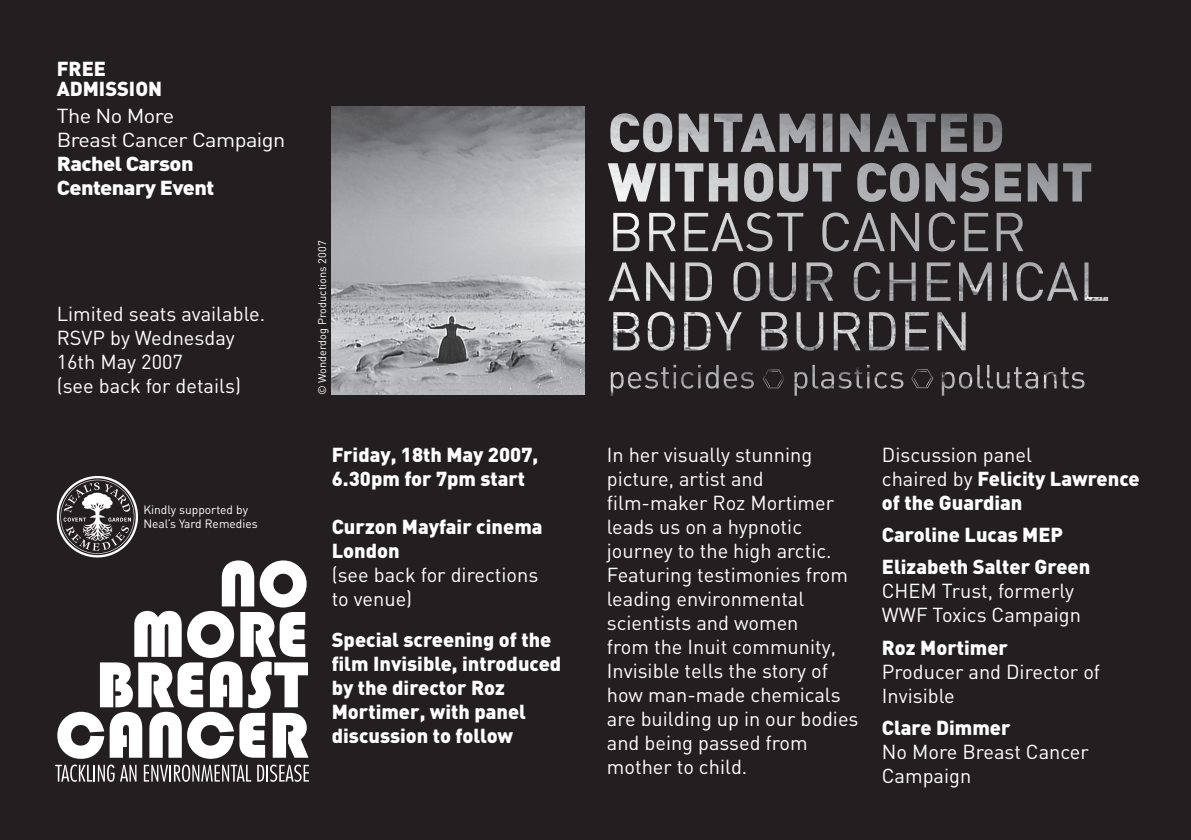
<style>
.page{position:relative;width:1191px;height:840px;background:#fff}
.page>*{position:absolute;margin:0;border:0;box-sizing:border-box;transform-origin:0 0}
.t1{font:20px/24px "DIN";color:#fff}
.t2{font:900 20px/24px "DIN";color:#fff}
.t3{font:20px/24px "DIN";letter-spacing:-.025em;color:#fff;scale:1.09 1}
.t4{font:900 20px/24px "DIN";letter-spacing:-.025em;color:#fff;scale:1.09 1}
.t5{font:12px/14.4px "DIN";color:#fff}
.t6{font:11px "DIN";color:#fff}
.s1{font-weight:900}
</style>
<div class="page">
<div style="left:0;top:0;width:1191px;height:839px;background:#231f20"></div>
<img style="left:332px;top:107px;width:252px;height:287px">
<svg style="left:57px;top:560px;width:251px;height:198px"></svg>
<svg style="left:55px;top:764px;width:81px;height:17px"></svg>
<svg style="left:144px;top:764px;width:107px;height:17px"></svg>
<svg style="left:257px;top:764px;width:52px;height:17px"></svg>
<img style="left:57px;top:475px;width:81px;height:82px">
<p class="t2" style="left:57px;top:56px;width:51px">FREE</p>
<p class="t2" style="left:57px;top:76px;width:107px">ADMISSION</p>
<p class="t3" style="left:57px;top:103px;width:211px">The No More<br>Breast Cancer Campaign</p>
<p class="t4" style="left:57px;top:151px;width:146px">Rachel Carson<br>Centenary Event</p>
<p class="t1" style="left:57px;top:301px;width:210px">Limited seats available.</p>
<p class="t1" style="left:57px;top:325px;width:186px">RSVP by Wednesday<br>16th May 2007<br>(see back for details)</p>
<p class="t5" style="left:143px;top:502px;width:116px">Kindly supported by<br>Neal’s Yard Remedies</p>
<p class="t6" style="left:315px;top:395px;width:156px;rotate:-90deg">© Wonderdog Productions 2007</p>
<p class="t2" style="left:332px;top:441px;width:208px">Friday, 18th May 2007,<br>6.30pm for 7pm start</p>
<p class="t2" style="left:332px;top:513px;width:212px">Curzon Mayfair cinema</p>
<p class="t1" style="left:332px;top:538px;width:208px"><span class="s1">London<br></span>(see back for directions to venue)</p>
<p class="t2" style="left:332px;top:625px;width:231px">Special screening of the film Invisible, introduced by the director Roz<br>Mortimer, with panel discussion to follow</p>
<p class="t1" style="left:607px;top:442px;width:253px">In her visually stunning picture, artist and film-maker Roz Mortimer leads us on a hypnotic journey to the high arctic.<br>Featuring testimonies from leading environmental scientists and women<br>from the Inuit community,<br>Invisible tells the story of how man-made chemicals are building up in our bodies and being passed from mother to child.</p>
<p class="t1" style="left:882px;top:442px;width:259px">Discussion panel<br>chaired by <span class="s1">Felicity Lawrence</span></p>
<p class="t2" style="left:882px;top:489px;width:142px">of the Guardian</p>
<p class="t2" style="left:882px;top:521px;width:183px">Caroline Lucas MEP</p>
<p class="t2" style="left:882px;top:553px;width:210px">Elizabeth Salter Green</p>
<p class="t1" style="left:882px;top:578px;width:201px">CHEM Trust, formerly<br>WWF Toxics Campaign</p>
<p class="t2" style="left:882px;top:633px;width:128px">Roz Mortimer</p>
<p class="t1" style="left:882px;top:658px;width:220px">Producer and Director of<br>Invisible</p>
<p class="t2" style="left:882px;top:713px;width:130px">Clare Dimmer</p>
<p class="t1" style="left:882px;top:738px;width:209px">No More Breast Cancer<br>Campaign</p>
</div>
